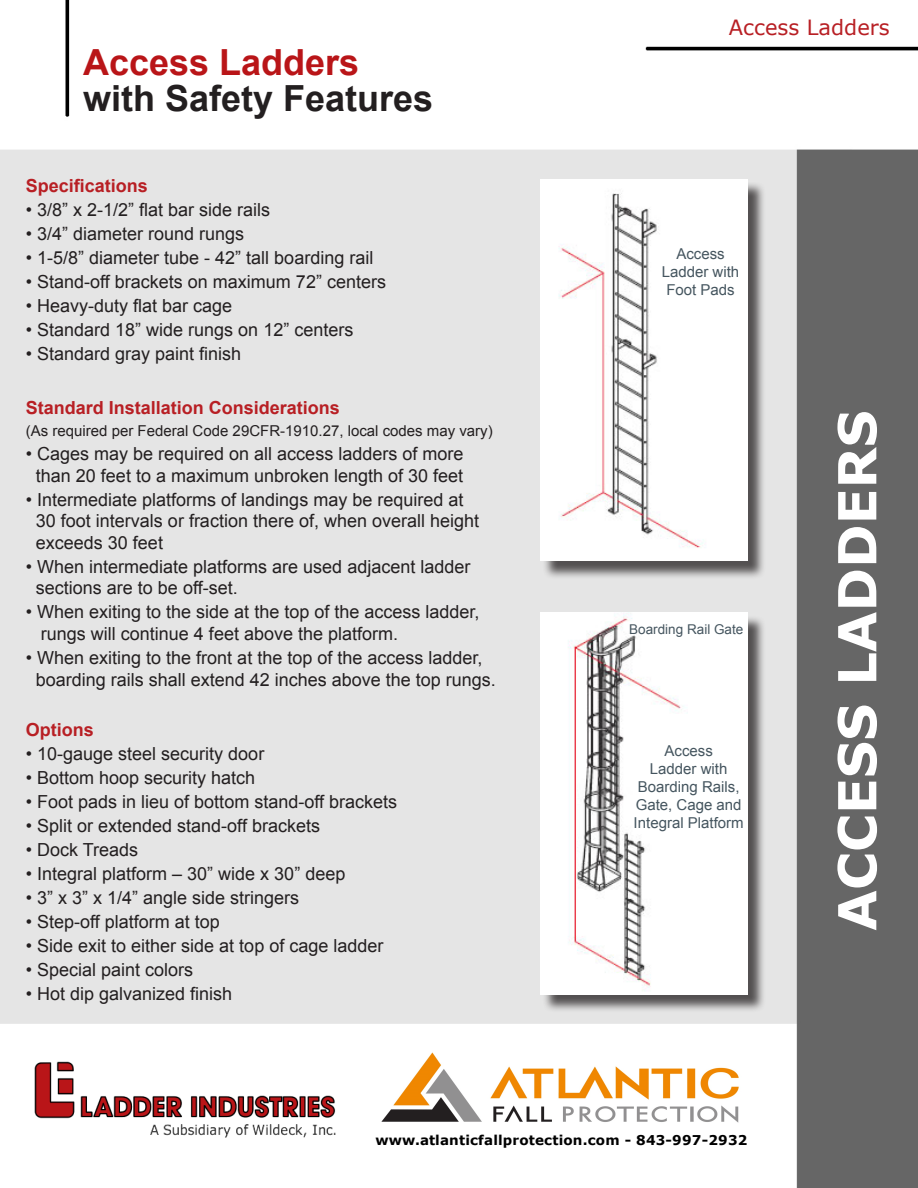
<style>
.page{position:relative;width:918px;height:1188px;background:#fff}
.page>*{position:absolute;margin:0;border:0;box-sizing:border-box;transform-origin:0 0}
.t1{font:700 52.5px "Verdana";color:#fff}
.t2{font:700 36px/36px "Arial";color:#231f20}
.t3{font:21px "Verdana";color:#b81f24}
.t4{font:18px/21.6px "Arial";color:#231f20}
.t5{font:700 18px "Arial";color:#b81f24}
.t6{font:15px/18px "Arial";color:#45555f;text-align:center}
.t7{font:15px "Arial";color:#231f20}
.t8{font:700 13.5px "Verdana";color:#000}
.t9{font:13.5px "Arial";color:#45555f}
.s1{color:#b91518}
</style>
<div class="page">
<img style="left:0;top:0;width:918px;height:1188px">
<div style="left:543px;top:182px;width:223px;height:398px;background:#231f20;opacity:.75"></div>
<img style="left:540px;top:179px;width:208px;height:382px">
<div style="left:543px;top:615px;width:223px;height:398px;background:#231f20;opacity:.75"></div>
<img style="left:540px;top:613px;width:208px;height:381px">
<img style="left:151px;top:1124px;width:185px;height:13px">
<img style="left:26px;top:1052px;width:325px;height:70px">
<img style="left:370px;top:1048px;width:381px;height:89px">
<p class="t2" style="left:83px;top:45px;width:352px"><span class="s1">Access Ladders </span>with Safety Features</p>
<p class="t5" style="left:26px;top:174px;width:124px">Specifications</p>
<p class="t4" style="left:26px;top:199px;width:246px">• 3/8” x 2-1/2” flat bar side rails</p>
<p class="t4" style="left:26px;top:223px;width:220px">• 3/4” diameter round rungs</p>
<p class="t4" style="left:26px;top:247px;width:349px">• 1-5/8” diameter tube - 42” tall boarding rail</p>
<p class="t4" style="left:26px;top:271px;width:362px">• Stand-off brackets on maximum 72” centers</p>
<p class="t4" style="left:26px;top:295px;width:208px">• Heavy-duty flat bar cage</p>
<p class="t4" style="left:26px;top:319px;width:329px">• Standard 18” wide rungs on 12” centers</p>
<p class="t4" style="left:26px;top:343px;width:217px">• Standard gray paint finish</p>
<p class="t5" style="left:26px;top:396px;width:316px">Standard Installation Considerations</p>
<p class="t7" style="left:26px;top:421px;width:468px">(As required per Federal Code 29CFR-1910.27, local codes may vary)</p>
<p class="t4" style="left:26px;top:443px;width:439px;text-align:center">• Cages may be required on all access ladders of more than 20 feet to a maximum unbroken length of 30 feet</p>
<p class="t4" style="left:36px;top:489px;width:445px;text-indent:-10px">• Intermediate platforms of landings may be required at<br>30 foot intervals or fraction there of, when overall height exceeds 30 feet</p>
<p class="t4" style="left:36px;top:556px;width:436px;text-indent:-10px">• When intermediate platforms are used adjacent ladder sections are to be off-set.</p>
<p class="t4" style="left:41px;top:602px;width:440px;text-indent:-15px">• When exiting to the side at the top of the access ladder, rungs will continue 4 feet above the platform.</p>
<p class="t4" style="left:36px;top:647px;width:461px;text-indent:-10px">• When exiting to the front at the top of the access ladder, boarding rails shall extend 42 inches above the top rungs.</p>
<p class="t5" style="left:26px;top:718px;width:70px">Options</p>
<p class="t4" style="left:26px;top:743px;width:240px">• 10-gauge steel security door</p>
<p class="t4" style="left:26px;top:767px;width:231px">• Bottom hoop security hatch</p>
<p class="t4" style="left:26px;top:791px;width:373px">• Foot pads in lieu of bottom stand-off brackets</p>
<p class="t4" style="left:26px;top:815px;width:296px">• Split or extended stand-off brackets</p>
<p class="t4" style="left:26px;top:839px;width:114px">• Dock Treads</p>
<p class="t4" style="left:26px;top:863px;width:321px">• Integral platform – 30” wide x 30” deep</p>
<p class="t4" style="left:26px;top:887px;width:275px">• 3” x 3” x 1/4” angle side stringers</p>
<p class="t4" style="left:26px;top:911px;width:196px">• Step-off platform at top</p>
<p class="t4" style="left:26px;top:935px;width:359px">• Side exit to either side at top of cage ladder</p>
<p class="t4" style="left:26px;top:959px;width:169px">• Special paint colors</p>
<p class="t4" style="left:26px;top:983px;width:208px">• Hot dip galvanized finish</p>
<p class="t3" style="left:729px;top:13px;width:162px">Access Ladders</p>
<p class="t6" style="left:662px;top:245px;width:79px">Access<br>Ladder with<br>Foot Pads</p>
<p class="t9" style="left:629px;top:620px;width:116px">Boarding Rail Gate</p>
<p class="t6" style="left:638px;top:742px;width:103px">Access<br>Ladder with<br>Boarding Rails,</p>
<p class="t6" style="left:634px;top:796px;width:112px;text-align:left">Gate, Cage and<br>Integral Platform</p>
<p class="t1" style="left:820px;top:931px;width:522px;rotate:-90deg">ACCESS LADDERS</p>
<p class="t8" style="left:376px;top:1131px;width:374px">www.atlanticfallprotection.com - 843-997-2932</p>
</div>
